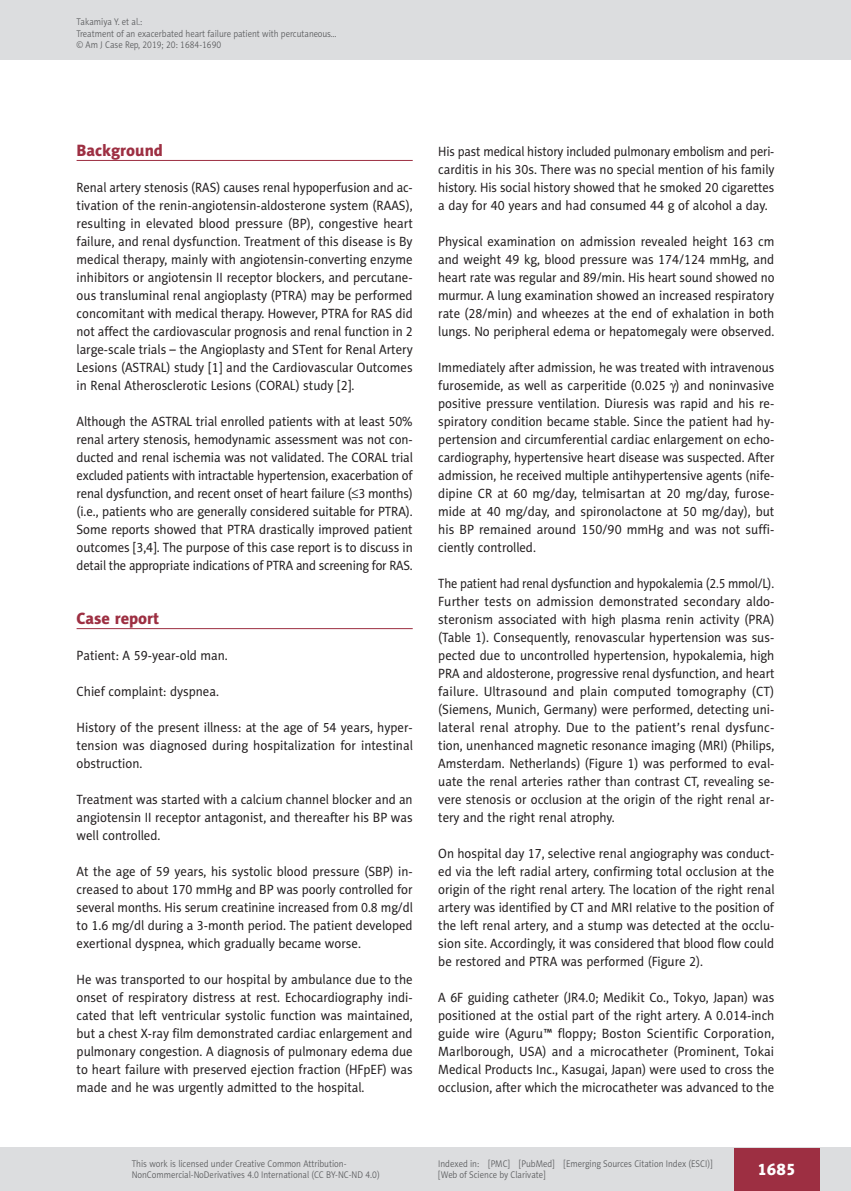
<style>
.page{position:relative;width:851px;height:1191px;background:#fff}
.page>*{position:absolute;margin:0;border:0;box-sizing:border-box;transform-origin:0 0}
.AJCR_Headline_1{font:16.5px "Naomi Sans EFN Heavy";color:#9d2f42}
.t1{font:16.5px "Naomi Sans EFN Heavy";color:#fff}
.AJCR_Body{font:13.5px/18px "Naomi Sans EFN";color:#231f20;text-align:justify;scale:.95 1}
.AJCR_Body-2{font:13.5px/18px "Naomi Sans EFN";color:#231f20;text-align:justify;scale:.94 1}
.AJCR_Body-3{font:13.5px/18px "Naomi Sans EFN";color:#231f20;text-align:justify;scale:.92 1}
.AJCR_pagina_zywa{font:9.75px/11.2px "Naomi Sans EFN Light";color:#57585a;scale:.9 1}
.AJCR_pagina_sygnatur{font:9.75px "Naomi Sans EFN Light";color:#57585a;scale:.9 1}
.s1{font-family:"Standard Sym L"}
</style>
<div class="page">
<hr style="left:77px;top:160px;width:335px;height:1px;background:#9d2f42">
<hr style="left:77px;top:628px;width:335px;height:1px;background:#9d2f42">
<div style="left:0;top:1148px;width:850px;height:43px;background:#dcdddf"></div>
<div style="left:733px;top:1147px;width:86px;height:43px;background:#9d2f42"></div>
<div style="left:0;top:0;width:850px;height:60px;background:#dcdddf"></div>
<p class="AJCR_pagina_zywa" style="left:77px;top:16px;width:290px">Takamiya Y. et al.:<br>Treatment of an exacerbated heart failure patient with percutaneous…</p>
<p class="AJCR_pagina_sygnatur" style="left:77px;top:39px;width:162px">© Am J Case Rep, 2019; 20: 1684-1690</p>
<p class="AJCR_Headline_1" style="left:77px;top:140px;width:88px">Background</p>
<p class="AJCR_Body-2" style="left:77px;top:178px;width:359px">Renal artery stenosis (RAS) causes renal hypoperfusion and ac&shy;tivation of the renin-angiotensin-aldosterone system (RAAS), resulting in elevated blood pressure (BP), congestive heart failure, and renal dysfunction. Treatment of this disease is By medical therapy, mainly with angiotensin-converting enzyme inhibitors or angiotensin II receptor blockers, and percutane&shy;ous transluminal renal angioplasty (PTRA) may be performed concomitant with medical therapy. However, PTRA for RAS did not affect the cardiovascular prognosis and renal function in 2 large-scale trials – the Angioplasty and STent for Renal Artery Lesions (ASTRAL) study [1] and the Cardiovascular Outcomes in Renal Atherosclerotic Lesions (CORAL) study [2].</p>
<p class="AJCR_Body" style="left:77px;top:412px;width:355px">Although the ASTRAL trial enrolled patients with at least 50% renal artery stenosis, hemodynamic assessment was not con&shy;ducted and renal ischemia was not validated. The CORAL trial excluded patients with intractable hypertension, exacerbation of renal dysfunction, and recent onset of heart failure (<span class="s1">£</span>3 months) (i.e., patients who are generally considered suitable for PTRA).<br>Some reports showed that PTRA drastically improved patient outcomes [3,4]. The purpose of this case report is to discuss in detail the appropriate indications of PTRA and screening for RAS.</p>
<p class="AJCR_Headline_1" style="left:77px;top:608px;width:84px">Case report</p>
<p class="AJCR_Body" style="left:77px;top:646px;width:161px">Patient: A 59-year-old man.</p>
<p class="AJCR_Body" style="left:77px;top:682px;width:151px">Chief complaint: dyspnea.</p>
<p class="AJCR_Body" style="left:77px;top:718px;width:355px">History of the present illness: at the age of 54 years, hyper&shy;tension was diagnosed during hospitalization for intestinal obstruction.</p>
<p class="AJCR_Body" style="left:77px;top:790px;width:355px">Treatment was started with a calcium channel blocker and an angiotensin II receptor antagonist, and thereafter his BP was well controlled.</p>
<p class="AJCR_Body" style="left:77px;top:862px;width:355px">At the age of 59 years, his systolic blood pressure (SBP) in&shy;creased to about 170 mmHg and BP was poorly controlled for several months. His serum creatinine increased from 0.8 mg/dl to 1.6 mg/dl during a 3-month period. The patient developed exertional dyspnea, which gradually became worse.</p>
<p class="AJCR_Body" style="left:77px;top:970px;width:355px">He was transported to our hospital by ambulance due to the onset of respiratory distress at rest. Echocardiography indi&shy;cated that left ventricular systolic function was maintained, but a chest X-ray film demonstrated cardiac enlargement and pulmonary congestion. A diagnosis of pulmonary edema due to heart failure with preserved ejection fraction (HFpEF) was made and he was urgently admitted to the hospital.</p>
<p class="AJCR_Body-3" style="left:438px;top:142px;width:367px">His past medical history included pulmonary embolism and peri&shy;carditis in his 30s. There was no special mention of his family history. His social history showed that he smoked 20 cigarettes a day for 40 years and had consumed 44 g of alcohol a day.</p>
<p class="AJCR_Body" style="left:438px;top:232px;width:355px">Physical examination on admission revealed height 163 cm and weight 49 kg, blood pressure was 174/124 mmHg, and heart rate was regular and 89/min. His heart sound showed no murmur. A lung examination showed an increased respiratory rate (28/min) and wheezes at the end of exhalation in both lungs. No peripheral edema or hepatomegaly were observed.</p>
<p class="AJCR_Body-2" style="left:438px;top:358px;width:359px">Immediately after admission, he was treated with intravenous furosemide, as well as carperitide (0.025 <span class="s1">g</span>) and noninvasive positive pressure ventilation. Diuresis was rapid and his re&shy;spiratory condition became stable. Since the patient had hy&shy;pertension and circumferential cardiac enlargement on echo&shy;cardiography, hypertensive heart disease was suspected. After admission, he received multiple antihypertensive agents (nife&shy;dipine CR at 60 mg/day, telmisartan at 20 mg/day, furose&shy;mide at 40 mg/day, and spironolactone at 50 mg/day), but his BP remained around 150/90 mmHg and was not suffi&shy;ciently controlled.</p>
<p class="AJCR_Body-3" style="left:438px;top:574px;width:367px">The patient had renal dysfunction and hypokalemia (2.5 mmol/L).<br>Further tests on admission demonstrated secondary aldo&shy;steronism associated with high plasma renin activity (PRA) (Table 1). Consequently, renovascular hypertension was sus&shy;pected due to uncontrolled hypertension, hypokalemia, high PRA and aldosterone, progressive renal dysfunction, and heart failure. Ultrasound and plain computed tomography (CT) (Siemens, Munich, Germany) were performed, detecting uni&shy;lateral renal atrophy. Due to the patient’s renal dysfunc&shy;tion, unenhanced magnetic resonance imaging (MRI) (Philips, Amsterdam. Netherlands) (Figure 1) was performed to eval&shy;uate the renal arteries rather than contrast CT, revealing se&shy;vere stenosis or occlusion at the origin of the right renal ar&shy;tery and the right renal atrophy.</p>
<p class="AJCR_Body" style="left:438px;top:844px;width:355px">On hospital day 17, selective renal angiography was conduct&shy;ed via the left radial artery, confirming total occlusion at the origin of the right renal artery. The location of the right renal artery was identified by CT and MRI relative to the position of the left renal artery, and a stump was detected at the occlu&shy;sion site. Accordingly, it was considered that blood flow could be restored and PTRA was performed (Figure 2).</p>
<p class="AJCR_Body" style="left:438px;top:988px;width:355px">A 6F guiding catheter (JR4.0; Medikit Co., Tokyo, Japan) was positioned at the ostial part of the right artery. A 0.014-inch guide wire (Aguru™ floppy; Boston Scientific Corporation, Marlborough, USA) and a microcatheter (Prominent, Tokai Medical Products Inc., Kasugai, Japan) were used to cross the occlusion, after which the microcatheter was advanced to the</p>
<p class="AJCR_pagina_zywa" style="left:132px;top:1158px;width:277px">This work is licensed under Creative Common Attribution-<br>NonCommercial-NoDerivatives 4.0 International (CC BY-NC-ND 4.0)</p>
<p class="AJCR_pagina_zywa" style="left:438px;top:1158px;width:306px">Indexed in: [PMC] [PubMed] [Emerging Sources Citation Index (ESCI)] [Web of Science by Clarivate]</p>
<p class="t1" style="left:757px;top:1159px;width:40px">1685</p>
</div>
